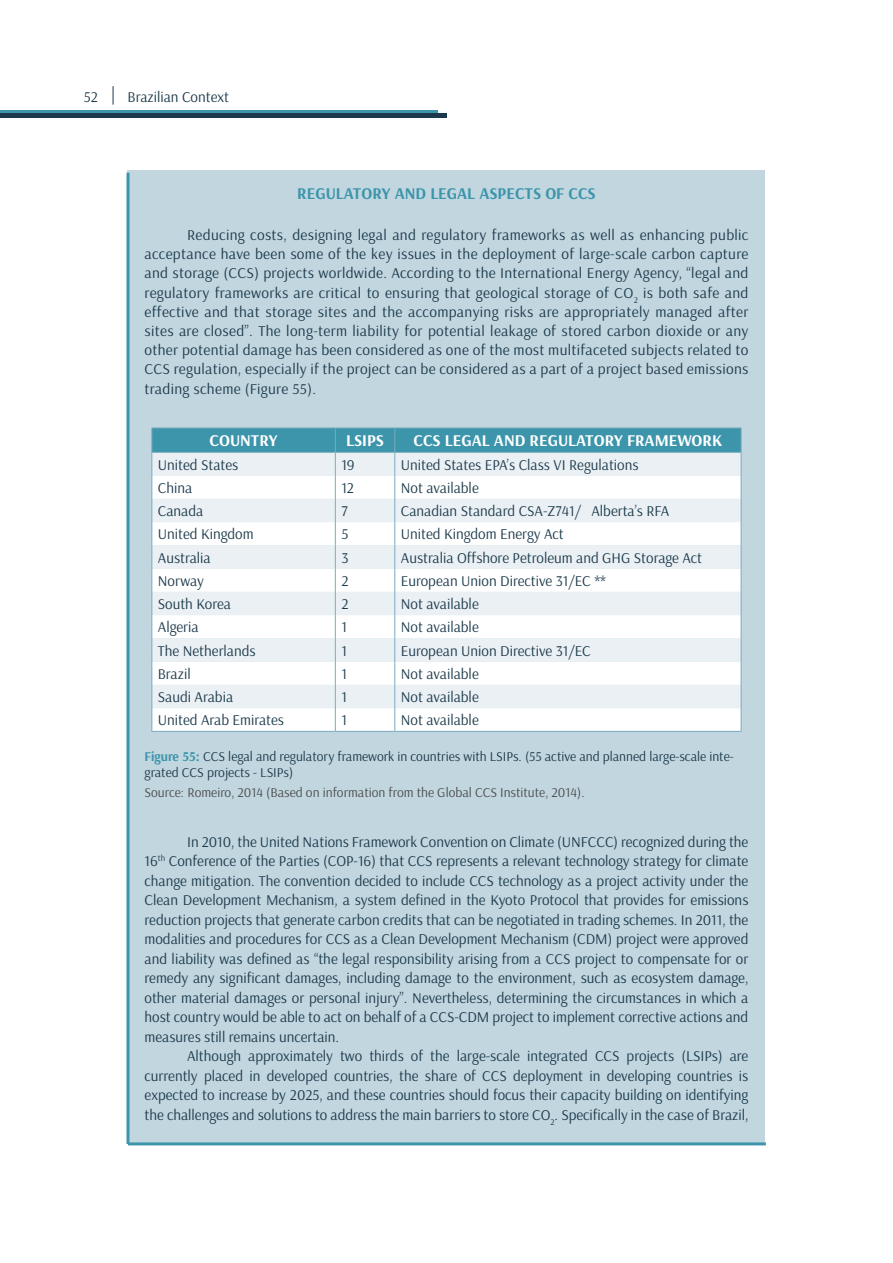
<style>
.page{position:relative;width:893px;height:1263px;background:#fff}
.page>*{position:absolute;margin:0;border:0;box-sizing:border-box;transform-origin:0 0}
.t1{font:700 16.5px "Arsenal";color:#fff}
.t2{font:700 16.5px "Arsenal";color:#3c95ab}
.t3{font:15px/19.5px "Arsenal";color:#1b394a;text-align:justify}
.t4{font:13.5px/16.2px "Arsenal";color:#1b394a}
.t5{font:13.5px "Arsenal";color:#4b4c4d}
.s1{font-weight:700;color:#3c95ab}
</style>
<div class="page">
<svg style="left:0;top:110px;width:438px;height:4px;background:#337e92"></svg>
<hr style="left:0;top:114px;width:446px;height:4px;background:#1b394a">
<svg style="left:113px;top:86px;width:1px;height:19px"></svg>
<div style="left:128px;top:170px;width:637px;height:974px;background:#c2d6df"></div>
<hr style="left:151px;top:731px;width:184px;height:1px;background:#7aacbe">
<hr style="left:335px;top:731px;width:60px;height:1px;background:#7aacbe">
<hr style="left:395px;top:731px;width:346px;height:1px;background:#7aacbe">
<svg style="left:151px;top:428px;width:591px;height:303px;background:#e4eef2"></svg>
<hr style="left:126px;top:173px;width:3px;height:971px;background:#3c95ab">
<hr style="left:128px;top:1142px;width:638px;height:3px;background:#3c95ab">
<p class="t3" style="left:84px;top:87px;width:16px">52</p>
<p class="t3" style="left:128px;top:87px;width:103px">Brazilian Context</p>
<p class="t2" style="left:297px;top:184px;width:20px">REGULATOR</p>
<p class="t2" style="left:382px;top:184px;width:59px">Y AND LEGAL</p>
<p class="t2" style="left:479px;top:184px;width:10px">ASPECTS</p>
<p class="t2" style="left:545px;top:184px;width:52px">OF CCS</p>
<p class="t3" style="left:145px;top:225px;width:605px;text-indent:43px">Reducing costs, designing legal and regulatory frameworks as well as enhancing public acceptance have been some of the key issues in the deployment of large-scale carbon capture and storage (CCS) projects worldwide. According to the International Energy Agency, “legal and regulatory frameworks are critical to ensuring that geological storage of CO<sub>2</sub> is both safe and effective and that storage sites and the accompanying risks are appropriately managed after sites are closed”. The long-term liability for potential leakage of stored carbon dioxide or any other potential damage has been considered as one of the most multifaceted subjects related to CCS regulation, especially if the project can be considered as a part of a project based emissions trading scheme (Figure 55).</p>
<p class="t1" style="left:210px;top:431px;width:68px">COU NTRY</p>
<p class="t1" style="left:346px;top:431px;width:38px">LSIPS</p>
<p class="t1" style="left:414px;top:431px;width:41px">CCS LEGAL</p>
<p class="t1" style="left:494px;top:431px;width:46px">AND REGULATOR</p>
<p class="t1" style="left:614px;top:431px;width:33px">Y FRAMEWOR</p>
<p class="t1" style="left:712px;top:431px;width:12px">K</p>
<p class="t3" style="left:158px;top:455px;width:82px">United States</p>
<p class="t3" style="left:341px;top:455px;width:15px">19</p>
<p class="t3" style="left:401px;top:455px;width:239px">United States EPA’s Class VI Regulations</p>
<p class="t3" style="left:158px;top:478px;width:36px">China</p>
<p class="t3" style="left:341px;top:478px;width:14px">12</p>
<p class="t3" style="left:401px;top:478px;width:79px">Not available</p>
<p class="t3" style="left:158px;top:501px;width:47px">Canada</p>
<p class="t3" style="left:341px;top:501px;width:8px">7</p>
<p class="t3" style="left:401px;top:501px;width:270px">Canadian Standard CSA-Z741/ Alberta’s RFA</p>
<p class="t3" style="left:158px;top:525px;width:97px">United Kingdom</p>
<p class="t3" style="left:341px;top:525px;width:8px">5</p>
<p class="t3" style="left:401px;top:525px;width:164px">United Kingdom Energy Act</p>
<p class="t3" style="left:158px;top:548px;width:54px">Australia</p>
<p class="t3" style="left:341px;top:548px;width:9px">3</p>
<p class="t3" style="left:401px;top:548px;width:303px">Australia Offshore Petroleum and GHG Storage Act</p>
<p class="t3" style="left:158px;top:571px;width:48px">Norway</p>
<p class="t3" style="left:341px;top:571px;width:9px">2</p>
<p class="t3" style="left:401px;top:571px;width:207px">European Union Directive 31/EC **</p>
<p class="t3" style="left:158px;top:594px;width:75px">South Korea</p>
<p class="t3" style="left:341px;top:594px;width:9px">2</p>
<p class="t3" style="left:401px;top:594px;width:79px">Not available</p>
<p class="t3" style="left:158px;top:618px;width:42px">Algeria</p>
<p class="t3" style="left:341px;top:618px;width:7px">1</p>
<p class="t3" style="left:401px;top:618px;width:79px">Not available</p>
<p class="t3" style="left:158px;top:641px;width:99px">The Netherlands</p>
<p class="t3" style="left:341px;top:641px;width:7px">1</p>
<p class="t3" style="left:401px;top:641px;width:192px">European Union Directive 31/EC</p>
<p class="t3" style="left:158px;top:664px;width:34px">Brazil</p>
<p class="t3" style="left:341px;top:664px;width:7px">1</p>
<p class="t3" style="left:401px;top:664px;width:79px">Not available</p>
<p class="t3" style="left:158px;top:687px;width:77px">Saudi Arabia</p>
<p class="t3" style="left:341px;top:687px;width:7px">1</p>
<p class="t3" style="left:401px;top:687px;width:79px">Not available</p>
<p class="t3" style="left:158px;top:711px;width:128px">United Arab Emirates</p>
<p class="t3" style="left:341px;top:711px;width:7px">1</p>
<p class="t3" style="left:401px;top:711px;width:79px">Not available</p>
<p class="t4" style="left:145px;top:748px;width:591px"><span class="s1">FIGURE 55:</span> CCS legal and regulatory framework in countries with LSIPs. (55 active and planned large-scale inte&shy;grated CCS projects - LSIPs)</p>
<p class="t5" style="left:145px;top:784px;width:442px">Source: Romeiro, 2014 (Based on information from the Global CCS Institute, 2014).</p>
<p class="t3" style="left:145px;top:832px;width:605px;text-indent:43px">In 2010, the United Nations Framework Convention on Climate (UNFCCC) recognized during the 16<sup>th</sup> Conference of the Parties (COP-16) that CCS represents a relevant technology strategy for climate change mitigation. The convention decided to include CCS technology as a project activity under the Clean Development Mechanism, a system defined in the Kyoto Protocol that provides for emissions reduction projects that generate carbon credits that can be negotiated in trading schemes. In 2011, the modalities and procedures for CCS as a Clean Development Mechanism (CDM) project were approved and liability was defined as “the legal responsibility arising from a CCS project to compensate for or remedy any significant damages, including damage to the environment, such as ecosystem damage, other material damages or personal injury”. Nevertheless, determining the circumstances in which a host country would be able to act on behalf of a CCS-CDM project to implement corrective actions and measures still remains uncertain.</p>
<p class="t3" style="left:145px;top:1046px;width:605px;text-indent:43px">Although approximately two thirds of the large-scale integrated CCS projects (LSIPs) are currently placed in developed countries, the share of CCS deployment in developing countries is expected to increase by 2025, and these countries should focus their capacity building on identifying the challenges and solutions to address the main barriers to store CO<sub>2</sub>. Specifically in the case of Brazil,</p>
</div>
